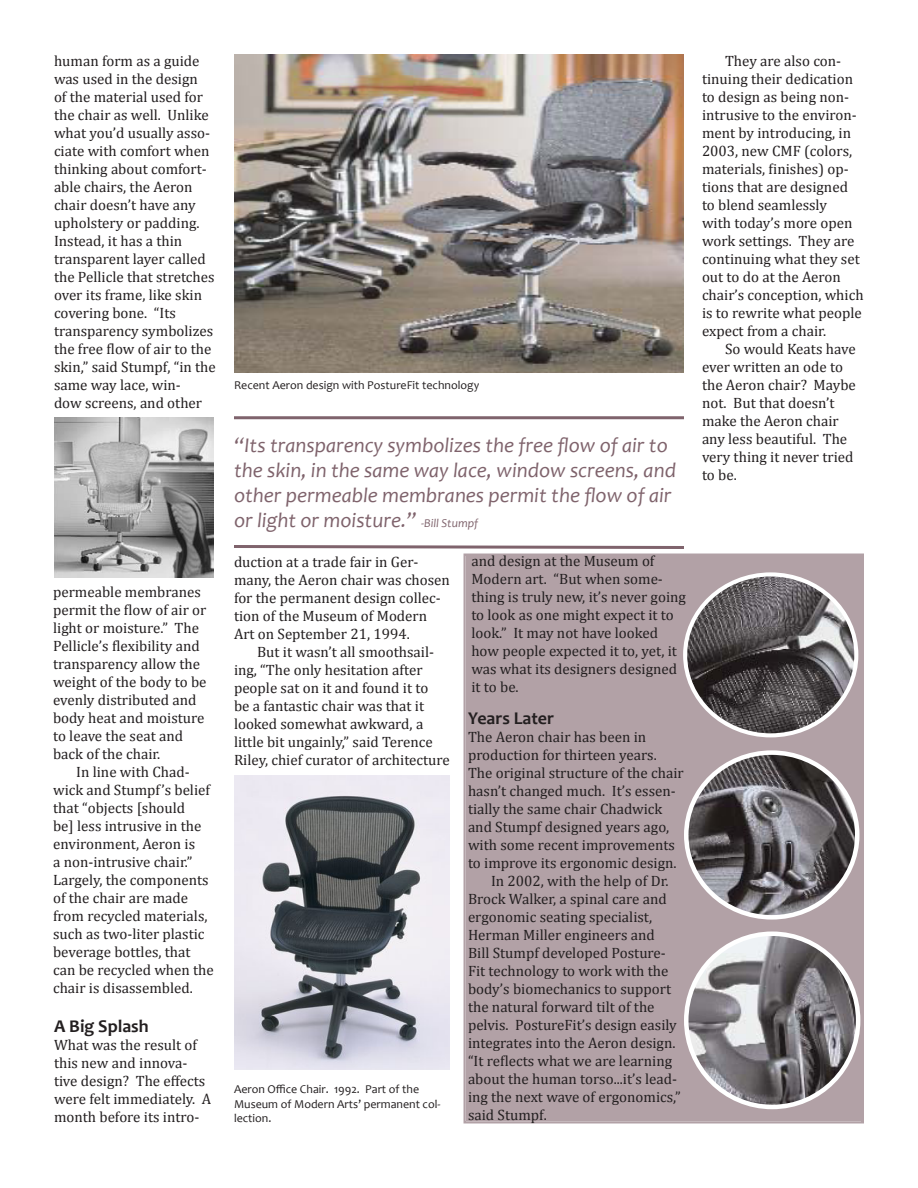
<style>
.page{position:relative;width:918px;height:1188px;background:#fff}
.page>*{position:absolute;margin:0;border:0;box-sizing:border-box;transform-origin:0 0}
.t1{font:italic 21px/25.2px "Candara";color:#7f636c}
.t2{font:700 18px "Candara";color:#231f20}
.t3{font:15px/18px "Cambria";color:#231f20}
.t4{font:12px/14.4px "Candara";color:#231f20}
.s1{font-size:12px}
</style>
<div class="page">
<div style="left:463px;top:553px;width:401px;height:571px;background:#b2a1a6"></div>
<img style="left:685px;top:574px;width:171px;height:161px">
<div style="left:683px;top:572px;width:175px;height:165px;border:4px solid #fff;border-radius:50%"></div>
<img style="left:686px;top:753px;width:171px;height:164px">
<div style="left:684px;top:750px;width:176px;height:170px;border:4px solid #fff;border-radius:50%"></div>
<img style="left:686px;top:934px;width:172px;height:173px">
<div style="left:684px;top:932px;width:176px;height:177px;border:4px solid #fff;border-radius:50%"></div>
<img style="left:234px;top:775px;width:216px;height:294px">
<img style="left:234px;top:54px;width:450px;height:318px">
<svg style="left:234px;top:545px;width:450px;height:4px;background:#9e8990"></svg>
<hr style="left:234px;top:416px;width:450px;height:3px;background:#7f636c">
<img style="left:54px;top:417px;width:160px;height:161px">
<p class="t3" style="left:54px;top:51px;width:163px">human form as a guide was used in the design<br>of the material used for the chair as well. Unlike what you’d usually asso&shy;ciate with comfort when thinking about comfort&shy;able chairs, the Aeron chair doesn’t have any upholstery or padding.<br>Instead, it has a thin transparent layer called the Pellicle that stretches over its frame, like skin covering bone. “Its transparency symbolizes the free flow of air to the skin,” said Stumpf, “in the same way lace, win-<br>dow screens, and other</p>
<p class="t3" style="left:53px;top:582px;width:155px">permeable membranes permit the flow of air or light or moisture.” The<br>Pellicle’s flexibility and transparency allow the weight of the body to be evenly distributed and body heat and moisture to leave the seat and back of the chair.</p>
<p class="t3" style="left:53px;top:762px;width:162px;text-indent:23px">In line with Chad&shy;wick and Stumpf’s belief that “objects [should<br>be] less intrusive in the environment, Aeron is<br>a non-intrusive chair.”<br>Largely, the components of the chair are made from recycled materials, such as two-liter plastic beverage bottles, that can be recycled when the chair is disassembled.</p>
<p class="t2" style="left:54px;top:1016px;width:96px">A Big Splash</p>
<p class="t3" style="left:54px;top:1036px;width:159px">What was the result of this new and innova&shy;tive design? The effects were felt immediately. A month before its intro-</p>
<p class="t4" style="left:234px;top:378px;width:247px">Recent Aeron design with PostureFit technology</p>
<p class="t1" style="left:234px;top:432px;width:443px">“Its transparency symbolizes the free flow of air to the skin, in the same way lace, window screens, and other permeable membranes permit the flow of air or light or moisture.” <span class="s1">-Bill Stumpf</span></p>
<p class="t3" style="left:234px;top:553px;width:218px">duction at a trade fair in Ger&shy;many, the Aeron chair was chosen for the permanent design collec&shy;tion of the Museum of Modern<br>Art on September 21, 1994.</p>
<p class="t3" style="left:234px;top:643px;width:217px;text-indent:23px">But it wasn’t all smoothsail&shy;ing, “The only hesitation after people sat on it and found it to<br>be a fantastic chair was that it looked somewhat awkward, a little bit ungainly,” said Terence<br>Riley, chief curator of architecture</p>
<p class="t4" style="left:234px;top:1082px;width:208px">Aeron Office Chair. 1992. Part of the<br>Museum of Modern Arts’ permanent col&shy;lection.</p>
<p class="t3" style="left:471px;top:552px;width:216px">and design at the Museum of<br>Modern art. “But when some&shy;thing is truly new, it’s never going to look as one might expect it to look.” It may not have looked how people expected it to, yet, it was what its designers designed it to be.</p>
<p class="t2" style="left:468px;top:707px;width:88px">Years Later</p>
<p class="t3" style="left:468px;top:728px;width:217px">The Aeron chair has been in production for thirteen years.<br>The original structure of the chair hasn’t changed much. It’s essen&shy;tially the same chair Chadwick and Stumpf designed years ago, with some recent improvements to improve its ergonomic design.</p>
<p class="t3" style="left:468px;top:872px;width:214px;text-indent:23px">In 2002, with the help of Dr.<br>Brock Walker, a spinal care and ergonomic seating specialist,<br>Herman Miller engineers and<br>Bill Stumpf developed Posture-<br>Fit technology to work with the body’s biomechanics to support the natural forward tilt of the pelvis. PostureFit’s design easily integrates into the Aeron design. “It reflects what we are learning about the human torso...it’s lead&shy;ing the next wave of ergonomics,” said Stumpf.</p>
<p class="t3" style="left:702px;top:51px;width:163px;text-indent:23px">They are also con&shy;tinuing their dedication to design as being non&shy;intrusive to the environ&shy;ment by introducing, in<br>2003, new CMF (colors, materials, finishes) op&shy;tions that are designed to blend seamlessly<br>with today’s more open work settings. They are continuing what they set out to do at the Aeron chair’s conception, which is to rewrite what people expect from a chair.</p>
<p class="t3" style="left:702px;top:339px;width:155px;text-indent:23px">So would Keats have ever written an ode to the Aeron chair? Maybe not. But that doesn’t make the Aeron chair any less beautiful. The very thing it never tried to be.</p>
</div>
